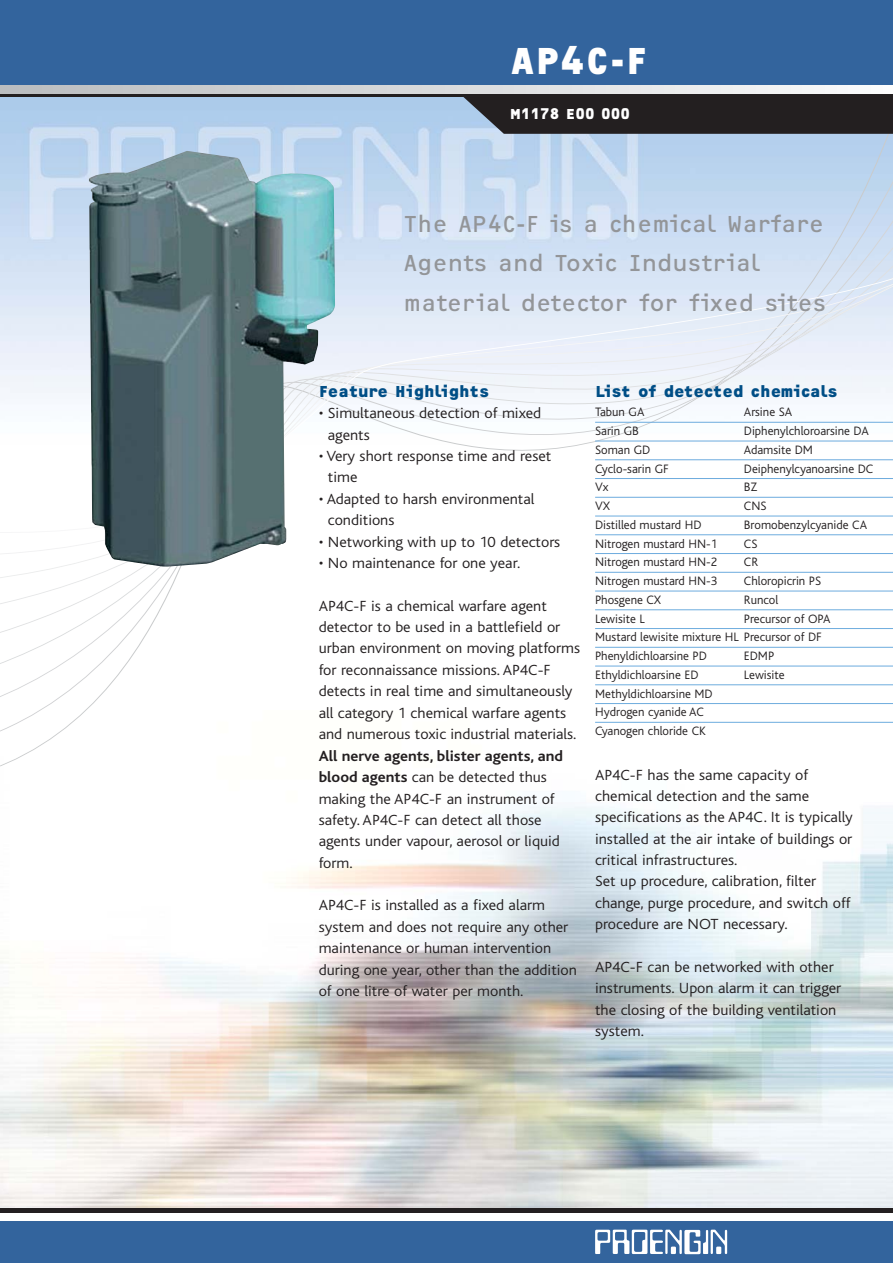
<style>
.page{position:relative;width:893px;height:1263px;background:#fff}
.page>*{position:absolute;margin:0;border:0;box-sizing:border-box;transform-origin:0 0}
.t1{font:700 39px "OCRF";color:#fff}
.t2{font:24px/39px "OCRF";color:#939598}
.t3{font:700 16.5px "OCRF";color:#004e86}
.t4{font:300 15.3px/21.3px "Bliss";color:#231f20;scale:1.05 1}
.t5{font:700 15px "OCRF";color:#fff}
.t6{font:300 12.75px/18.8px "Bliss";color:#231f20}
.s1{font-weight:700}
</style>
<div class="page">
<img style="left:0;top:803px;width:893px;height:405px">
<svg style="left:0;top:86px;width:893px;height:556px"></svg>
<img style="left:89px;top:151px;width:246px;height:416px">
<div style="left:0;top:1px;width:893px;height:85px;background:#33649d"></div>
<svg style="left:0;top:86px;width:4px;height:8px"></svg>
<svg style="left:13px;top:86px;width:2px;height:8px"></svg>
<svg style="left:25px;top:86px;width:2px;height:8px"></svg>
<svg style="left:48px;top:86px;width:2px;height:8px"></svg>
<svg style="left:71px;top:86px;width:2px;height:8px"></svg>
<svg style="left:94px;top:86px;width:2px;height:8px"></svg>
<svg style="left:117px;top:86px;width:2px;height:8px"></svg>
<svg style="left:140px;top:86px;width:2px;height:8px"></svg>
<svg style="left:163px;top:86px;width:2px;height:8px"></svg>
<svg style="left:186px;top:86px;width:2px;height:8px"></svg>
<svg style="left:209px;top:86px;width:2px;height:8px"></svg>
<svg style="left:232px;top:86px;width:2px;height:8px"></svg>
<svg style="left:244px;top:86px;width:2px;height:8px"></svg>
<svg style="left:255px;top:86px;width:2px;height:8px"></svg>
<svg style="left:267px;top:86px;width:2px;height:8px"></svg>
<svg style="left:278px;top:86px;width:2px;height:8px"></svg>
<svg style="left:290px;top:86px;width:2px;height:8px"></svg>
<svg style="left:301px;top:86px;width:2px;height:8px"></svg>
<svg style="left:313px;top:86px;width:2px;height:8px"></svg>
<svg style="left:324px;top:86px;width:2px;height:8px"></svg>
<svg style="left:336px;top:86px;width:2px;height:8px"></svg>
<svg style="left:359px;top:86px;width:2px;height:8px"></svg>
<svg style="left:382px;top:86px;width:2px;height:8px"></svg>
<svg style="left:405px;top:86px;width:2px;height:8px"></svg>
<svg style="left:428px;top:86px;width:2px;height:8px"></svg>
<svg style="left:451px;top:86px;width:442px;height:48px;background:#4f4d50"></svg>
<hr style="left:0;top:94px;width:893px;height:2px;background:#231f20">
<hr style="left:0;top:1208px;width:893px;height:4px;background:#231f20">
<div style="left:0;top:1221px;width:893px;height:41px;background:#33649d"></div>
<svg style="left:595px;top:1229px;width:132px;height:25px"></svg>
<hr style="left:595px;top:422px;width:298px;height:1px;background:#6dacde">
<hr style="left:595px;top:441px;width:298px;height:1px;background:#6dacde">
<hr style="left:595px;top:459px;width:298px;height:1px;background:#6dacde">
<hr style="left:595px;top:478px;width:298px;height:1px;background:#6dacde">
<hr style="left:595px;top:497px;width:298px;height:1px;background:#6dacde">
<hr style="left:595px;top:516px;width:298px;height:1px;background:#6dacde">
<hr style="left:595px;top:534px;width:298px;height:1px;background:#6dacde">
<hr style="left:595px;top:553px;width:298px;height:1px;background:#6dacde">
<hr style="left:595px;top:572px;width:298px;height:1px;background:#6dacde">
<hr style="left:595px;top:591px;width:298px;height:1px;background:#6dacde">
<hr style="left:595px;top:609px;width:298px;height:1px;background:#6dacde">
<hr style="left:595px;top:628px;width:298px;height:1px;background:#6dacde">
<hr style="left:595px;top:647px;width:298px;height:1px;background:#6dacde">
<hr style="left:595px;top:666px;width:298px;height:1px;background:#6dacde">
<hr style="left:595px;top:684px;width:298px;height:1px;background:#6dacde">
<hr style="left:595px;top:703px;width:298px;height:1px;background:#6dacde">
<hr style="left:595px;top:722px;width:298px;height:1px;background:#6dacde">
<h1 class="t1" style="left:510px;top:46px;width:139px">AP4C-F</h1>
<p class="t5" style="left:510px;top:108px;width:121px">M1178 E00 000</p>
<h2 class="t2" style="left:404px;top:206px;width:424px">The AP4C-F is a chemical Warfare<br>Agents and Toxic Industrial material detector for fixed sites</h2>
<p class="t3" style="left:319px;top:385px;width:172px">Feature Highlights</p>
<p class="t4" style="left:328px;top:404px;width:205px;text-indent:-9px">• Simultaneous detection of mixed agents</p>
<p class="t4" style="left:328px;top:447px;width:214px;text-indent:-9px">• Very short response time and reset time</p>
<p class="t4" style="left:328px;top:489px;width:198px;text-indent:-9px">• Adapted to harsh environmental conditions</p>
<p class="t4" style="left:319px;top:532px;width:232px">• Networking with up to 10 detectors</p>
<p class="t4" style="left:319px;top:554px;width:194px">• No maintenance for one year.</p>
<p class="t4" style="left:319px;top:596px;width:250px">AP4C-F is a chemical warfare agent detector to be used in a battlefield or urban environment on moving platforms for reconnaissance missions. AP4C-F detects in real time and simultaneously all category 1 chemical warfare agents and numerous toxic industrial materials.</p>
<p class="t4" style="left:319px;top:746px;width:234px"><span class="s1">All nerve agents, blister agents, and blood agents</span> can be detected thus making the AP4C-F an instrument of safety. AP4C-F can detect all those agents under vapour, aerosol or liquid form.</p>
<p class="t4" style="left:319px;top:896px;width:247px">AP4C-F is installed as a fixed alarm system and does not require any other maintenance or human intervention during one year, other than the addition of one litre of water per month.</p>
<p class="t3" style="left:595px;top:385px;width:244px">List of detected chemicals</p>
<p class="t6" style="left:595px;top:404px;width:51px">Tabun GA</p>
<p class="t6" style="left:744px;top:404px;width:50px">Arsine SA</p>
<p class="t6" style="left:595px;top:423px;width:45px">Sarin GB</p>
<p class="t6" style="left:744px;top:423px;width:126px">Diphenylchloroarsine DA</p>
<p class="t6" style="left:595px;top:441px;width:57px">Soman GD</p>
<p class="t6" style="left:744px;top:441px;width:71px">Adamsite DM</p>
<p class="t6" style="left:595px;top:460px;width:75px">Cyclo-sarin GF</p>
<p class="t6" style="left:744px;top:460px;width:131px">Deiphenylcyanoarsine DC</p>
<p class="t6" style="left:595px;top:479px;width:15px">Vx</p>
<p class="t6" style="left:744px;top:479px;width:15px">BZ</p>
<p class="t6" style="left:595px;top:498px;width:17px">VX</p>
<p class="t6" style="left:744px;top:498px;width:24px">CNS</p>
<p class="t6" style="left:595px;top:516px;width:108px">Distilled mustard HD</p>
<p class="t6" style="left:744px;top:516px;width:125px">Bromobenzylcyanide CA</p>
<p class="t6" style="left:595px;top:535px;width:124px">Nitrogen mustard HN-1</p>
<p class="t6" style="left:744px;top:535px;width:15px">CS</p>
<p class="t6" style="left:595px;top:554px;width:124px">Nitrogen mustard HN-2</p>
<p class="t6" style="left:744px;top:554px;width:16px">CR</p>
<p class="t6" style="left:595px;top:573px;width:124px">Nitrogen mustard HN-3</p>
<p class="t6" style="left:744px;top:573px;width:79px">Chloropicrin PS</p>
<p class="t6" style="left:595px;top:591px;width:68px">Phosgene CX</p>
<p class="t6" style="left:744px;top:591px;width:36px">Runcol</p>
<p class="t6" style="left:595px;top:610px;width:51px">Lewisite L</p>
<p class="t6" style="left:595px;top:610px;width:237px;text-indent:149px">Precursor of OPA<br>Mustard lewisite mixture HL Precursor of DF<br>Phenyldichloarsine PD</p>
<p class="t6" style="left:744px;top:648px;width:32px">EDMP</p>
<p class="t6" style="left:595px;top:666px;width:105px">Ethyldichloarsine ED</p>
<p class="t6" style="left:744px;top:666px;width:42px">Lewisite</p>
<p class="t6" style="left:595px;top:685px;width:119px">Methyldichloarsine MD<br>Hydrogen cyanide AC<br>Cyanogen chloride CK</p>
<p class="t4" style="left:595px;top:765px;width:247px">AP4C-F has the same capacity of chemical detection and the same specifications as the AP4C. It is typically installed at the air intake of buildings or critical infrastructures.<br>Set up procedure, calibration, filter change, purge procedure, and switch off procedure are NOT necessary.</p>
<p class="t4" style="left:595px;top:958px;width:236px">AP4C-F can be networked with other instruments. Upon alarm it can trigger the closing of the building ventilation system.</p>
</div>
